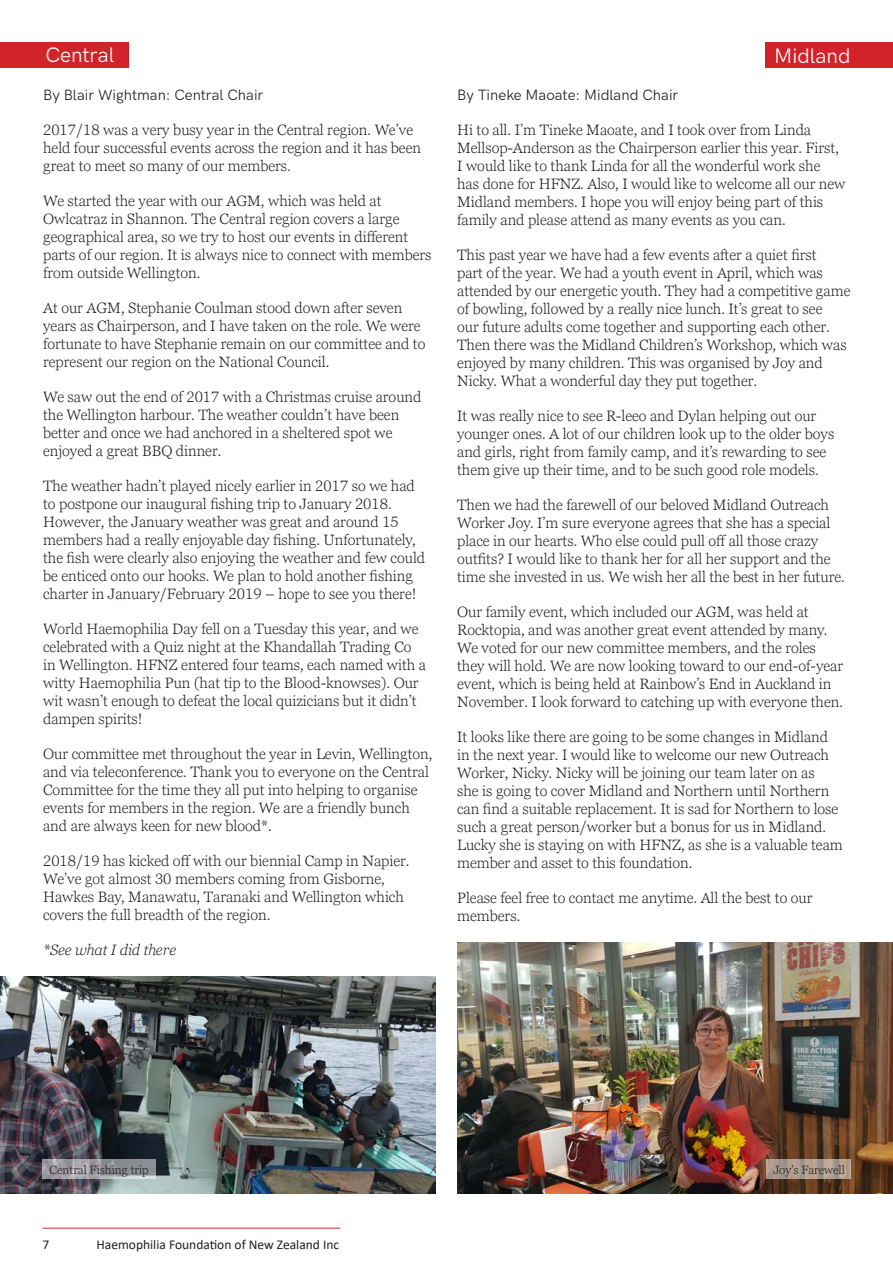
<style>
.page{position:relative;width:893px;height:1263px;background:#fff}
.page>*{position:absolute;margin:0;border:0;box-sizing:border-box;transform-origin:0 0}
.t1{font:21px "HK Grotesk";color:#fff}
.t2{font:300 15px/18px "Georgia Pro";color:#231f20}
.t3{font:15px "HK Grotesk";color:#231f20}
.t4{font:italic 300 15px "Georgia Pro";color:#231f20}
.t5{font:13.5px "Calibri";color:#231f20}
.t6{font:300 12px "Georgia Pro";color:#231f20}
</style>
<div class="page">
<hr style="left:43px;top:1228px;width:297px;height:1px;background:#d1232a">
<div style="left:0;top:43px;width:129px;height:25px;background:#d1232a"></div>
<div style="left:765px;top:42px;width:128px;height:26px;background:#d1232a"></div>
<img style="left:0;top:976px;width:436px;height:217px">
<img style="left:457px;top:942px;width:436px;height:251px">
<svg style="left:766px;top:1159px;width:84px;height:20px"></svg>
<svg style="left:43px;top:1159px;width:113px;height:20px"></svg>
<p class="t1" style="left:45px;top:39px;width:70px">Central</p>
<p class="t3" style="left:43px;top:83px;width:222px">By Blair Wightman: Central Chair</p>
<p class="t2" style="left:43px;top:121px;width:379px">2017/18 was a very busy year in the Central region. We’ve held four successful events across the region and it has been great to meet so many of our members.</p>
<p class="t2" style="left:43px;top:192px;width:390px">We started the year with our AGM, which was held at Owlcatraz in Shannon. The Central region covers a large geographical area, so we try to host our events in different parts of our region. It is always nice to connect with members from outside Wellington.</p>
<p class="t2" style="left:43px;top:299px;width:384px">At our AGM, Stephanie Coulman stood down after seven years as Chairperson, and I have taken on the role. We were fortunate to have Stephanie remain on our committee and to represent our region on the National Council.</p>
<p class="t2" style="left:43px;top:388px;width:380px">We saw out the end of 2017 with a Christmas cruise around the Wellington harbour. The weather couldn’t have been better and once we had anchored in a sheltered spot we enjoyed a great BBQ dinner.</p>
<p class="t2" style="left:43px;top:477px;width:383px">The weather hadn’t played nicely earlier in 2017 so we had to postpone our inaugural fishing trip to January 2018.<br>However, the January weather was great and around 15 members had a really enjoyable day fishing. Unfortunately, the fish were clearly also enjoying the weather and few could be enticed onto our hooks. We plan to hold another fishing charter in January/February 2019 – hope to see you there!</p>
<p class="t2" style="left:43px;top:620px;width:385px">World Haemophilia Day fell on a Tuesday this year, and we celebrated with a Quiz night at the Khandallah Trading Co in Wellington. HFNZ entered four teams, each named with a witty Haemophilia Pun (hat tip to the Blood-knowses). Our wit wasn’t enough to defeat the local quizicians but it didn’t dampen spirits!</p>
<p class="t2" style="left:43px;top:745px;width:391px">Our committee met throughout the year in Levin, Wellington, and via teleconference. Thank you to everyone on the Central Committee for the time they all put into helping to organise events for members in the region. We are a friendly bunch and are always keen for new blood*.</p>
<p class="t2" style="left:43px;top:852px;width:368px">2018/19 has kicked off with our biennial Camp in Napier.<br>We’ve got almost 30 members coming from Gisborne, Hawkes Bay, Manawatu, Taranaki and Wellington which covers the full breadth of the region.</p>
<p class="t4" style="left:43px;top:941px;width:135px">*See what I did there</p>
<p class="t1" style="left:774px;top:40px;width:78px">Midland</p>
<p class="t3" style="left:457px;top:83px;width:223px">By Tineke Maoate: Midland Chair</p>
<p class="t2" style="left:457px;top:121px;width:390px">Hi to all. I’m Tineke Maoate, and I took over from Linda Mellsop-Anderson as the Chairperson earlier this year. First, I would like to thank Linda for all the wonderful work she has done for HFNZ. Also, I would like to welcome all our new Midland members. I hope you will enjoy being part of this family and please attend as many events as you can.</p>
<p class="t2" style="left:457px;top:246px;width:395px">This past year we have had a few events after a quiet first<br>part of the year. We had a youth event in April, which was attended by our energetic youth. They had a competitive game of bowling, followed by a really nice lunch. It’s great to see<br>our future adults come together and supporting each other.<br>Then there was the Midland Children’s Workshop, which was enjoyed by many children. This was organised by Joy and Nicky. What a wonderful day they put together.</p>
<p class="t2" style="left:457px;top:407px;width:379px">It was really nice to see R-leeo and Dylan helping out our younger ones. A lot of our children look up to the older boys and girls, right from family camp, and it’s rewarding to see them give up their time, and to be such good role models.</p>
<p class="t2" style="left:457px;top:496px;width:389px">Then we had the farewell of our beloved Midland Outreach Worker Joy. I’m sure everyone agrees that she has a special place in our hearts. Who else could pull off all those crazy outfits? I would like to thank her for all her support and the time she invested in us. We wish her all the best in her future.</p>
<p class="t2" style="left:457px;top:603px;width:388px">Our family event, which included our AGM, was held at Rocktopia, and was another great event attended by many.<br>We voted for our new committee members, and the roles they will hold. We are now looking toward to our end-of-year event, which is being held at Rainbow’s End in Auckland in November. I look forward to catching up with everyone then.</p>
<p class="t2" style="left:457px;top:728px;width:387px">It looks like there are going to be some changes in Midland in the next year. I would like to welcome our new Outreach Worker, Nicky. Nicky will be joining our team later on as<br>she is going to cover Midland and Northern until Northern can find a suitable replacement. It is sad for Northern to lose such a great person/worker but a bonus for us in Midland.<br>Lucky she is staying on with HFNZ, as she is a valuable team member and asset to this foundation.</p>
<p class="t2" style="left:457px;top:889px;width:357px">Please feel free to contact me anytime. All the best to our members.</p>
<p class="t6" style="left:50px;top:1163px;width:101px">Central Fishing trip</p>
<p class="t6" style="left:773px;top:1163px;width:73px">Joy's Farewell</p>
<p class="t5" style="left:43px;top:1235px;width:8px">7</p>
<p class="t5" style="left:97px;top:1235px;width:244px">Haemophilia Foundation of New Zealand Inc</p>
</div>
